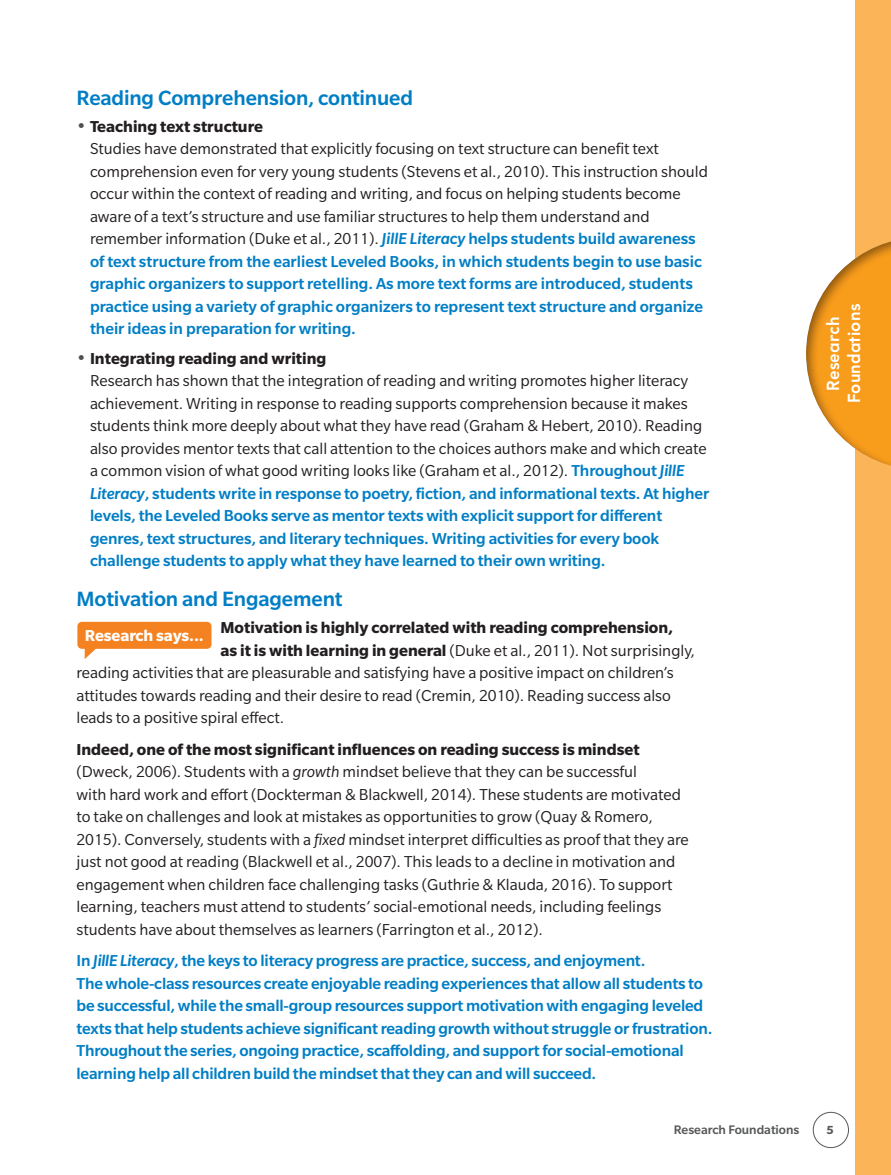
<style>
.page{position:relative;width:891px;height:1175px;background:#fff}
.page>*{position:absolute;margin:0;border:0;box-sizing:border-box;transform-origin:0 0}
.t1{font:500 22.5px "Slate Pro";letter-spacing:-.005em;color:#007ec5}
.p_body{font:17.25px/22.5px "Slate Pro";color:#231f20}
.p_body-2{font:500 17.25px/22.5px "Slate Pro";letter-spacing:-.01em;color:#007ec5}
.p_body-3{font:700 17.25px "Slate Pro";color:#231f20}
.t2{font:700 17.25px/21px "Avenir Primary HMH";color:#fff;text-align:center}
.p_body-4{font:700 17.25px "Slate Pro";letter-spacing:-.005em;color:#fff}
.t3{font:500 13.5px "Slate Pro";color:#57585a}
.t4{font:700 12.75px "Slate Pro";color:#57585a}
.s1{font-weight:700;color:#505052}
.s2{font-weight:700}
.s3{font-weight:500;font-style:italic;color:#007ec5}
.s4{font-weight:500;color:#007ec5}
.s5{font-style:italic}
</style>
<div class="page">
<div style="left:855px;top:0;width:36px;height:1174px;background:#fbb457"></div>
<div style="left:806px;top:237px;width:85px;height:233px;background:#231f20;opacity:.5"></div>
<svg style="left:77px;top:622px;width:135px;height:37px"></svg>
<div style="left:813px;top:1112px;width:36px;height:36px;border:1px solid #57585a;border-radius:50%"></div>
<p class="t1" style="left:76px;top:85px;width:338px">Reading Comprehension, continued</p>
<p class="p_body" style="left:90px;top:115px;width:620px;text-indent:-14px"><span class="s1">•</span> <span class="s2">Teaching text structure<br></span>Studies have demonstrated that explicitly focusing on text structure can benefit text comprehension even for very young students (Stevens et al., 2010). This instruction should occur within the context of reading and writing, and focus on helping students become aware of a text’s structure and use familiar structures to help them understand and remember information (Duke et al., 2011). <span class="s3">JillE Literacy</span> <span class="s4">helps students build awareness of text structure from the earliest Leveled Books, in which students begin to use basic graphic organizers to support retelling. As more text forms are introduced, students practice using a variety of graphic organizers to represent text structure and organize their ideas in preparation for writing.</span></p>
<p class="p_body" style="left:90px;top:347px;width:621px;text-indent:-14px"><span class="s1">•</span> <span class="s2">Integrating reading and writing<br></span>Research has shown that the integration of reading and writing promotes higher literacy achievement. Writing in response to reading supports comprehension because it makes students think more deeply about what they have read (Graham &amp; Hebert, 2010). Reading also provides mentor texts that call attention to the choices authors make and which create a common vision of what good writing looks like (Graham et al., 2012). <span class="s4">Throughout</span> <span class="s3">JillE Literacy</span><span class="s4">, students write in response to poetry, fiction, and informational texts. At higher levels, the Leveled Books serve as mentor texts with explicit support for different genres, text structures, and literary techniques. Writing activities for every book challenge students to apply what they have learned to their own writing.</span></p>
<p class="t1" style="left:76px;top:586px;width:267px">Motivation and Engagement</p>
<p class="p_body-3" style="left:220px;top:618px;width:454px">Motivation is highly correlated with reading comprehension,</p>
<p class="p_body" style="left:220px;top:638px;width:476px"><span class="s2">as it is with learning in general</span> (Duke et al., 2011). Not surprisingly,</p>
<p class="p_body" style="left:76px;top:661px;width:599px">reading activities that are pleasurable and satisfying have a positive impact on children’s</p>
<p class="p_body" style="left:76px;top:683px;width:596px">attitudes towards reading and their desire to read (Cremin, 2010). Reading success also</p>
<p class="p_body" style="left:76px;top:706px;width:209px">leads to a positive spiral effect.</p>
<p class="p_body" style="left:76px;top:737px;width:614px"><span class="s2">Indeed, one of the most significant influences on reading success is mindset </span>(Dweck, 2006). Students with a <span class="s5">growth</span> mindset believe that they can be successful<br>with hard work and effort (Dockterman &amp; Blackwell, 2014). These students are motivated to take on challenges and look at mistakes as opportunities to grow (Quay &amp; Romero, 2015). Conversely, students with a <span class="s5">fixed</span> mindset interpret difficulties as proof that they are just not good at reading (Blackwell et al., 2007). This leads to a decline in motivation and engagement when children face challenging tasks (Guthrie &amp; Klauda, 2016). To support learning, teachers must attend to students’ social-emotional needs, including feelings students have about themselves as learners (Farrington et al., 2012).</p>
<p class="p_body-2" style="left:76px;top:949px;width:638px">In <span class="s5">JillE Literacy</span>, the keys to literacy progress are practice, success, and enjoyment.<br>The whole-class resources create enjoyable reading experiences that allow all students to be successful, while the small-group resources support motivation with engaging leveled texts that help students achieve significant reading growth without struggle or frustration.<br>Throughout the series, ongoing practice, scaffolding, and support for social-emotional learning help all children build the mindset that they can and will succeed.</p>
<p class="p_body-4" style="left:85px;top:625px;width:120px">Research says...</p>
<p class="t2" style="left:823px;top:403px;width:101px;rotate:-90deg">Research<br>Foundations</p>
<p class="t3" style="left:674px;top:1122px;width:127px">Research Foundations</p>
<p class="t4" style="left:827px;top:1123px;width:9px">5</p>
</div>
